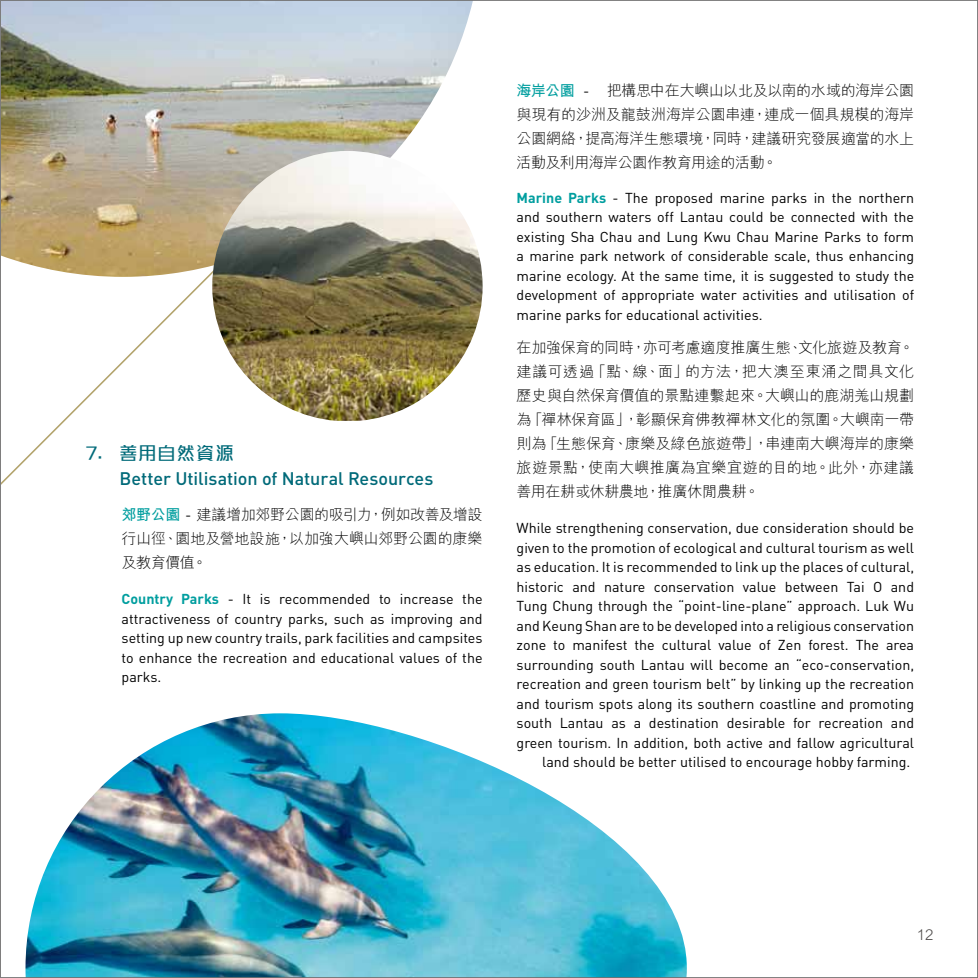
<style>
.page{position:relative;width:978px;height:978px;background:#fff}
.page>*{position:absolute;margin:0;border:0;box-sizing:border-box;transform-origin:0 0}
.t1{font:500 18px "DIN Pro";letter-spacing:-.005em;color:#006a79}
.t2{font:500 18px "M Stiff Hei HK";letter-spacing:.065em;color:#006a79}
.t3{font:300 15px/24px "M Hei HK";letter-spacing:-.015em;color:#000;text-align:justify}
.t4{font:300 15px "M Hei HK";color:#4c4948}
.t5{font:14.25px/19.5px "DIN Pro";color:#000;text-align:justify}
.s1{font-weight:700;color:#009e9f}
</style>
<div class="page">
<img style="left:2px;top:2px;width:471px;height:275px">
<img style="left:212px;top:151px;width:271px;height:270px">
<img style="left:26px;top:713px;width:661px;height:263px">
<svg style="left:0;top:0;width:1px;height:978px"></svg>
<p class="t2" style="left:85px;top:444px;width:150px">7. 善用自然資源</p>
<p class="t1" style="left:120px;top:466px;width:315px">Better Utilisation of Natural Resources</p>
<p class="t3" style="left:122px;top:502px;width:362px"><span class="s1">郊野公園</span> - 建議增加郊野公園的吸引力，例如改善及增設行山徑、園地及營地設施，以加強大嶼山郊野公園的康樂及教育價值。</p>
<p class="t5" style="left:122px;top:589px;width:363px"><span class="s1">Country Parks</span> - It is recommended to increase the attractiveness of country parks, such as improving and setting up new country trails, park facilities and campsites to enhance the recreation and educational values of the parks.</p>
<p class="t3" style="left:517px;top:78px;width:399px"><span class="s1">海岸公園</span> - 把構思中在大嶼山以北及以南的水域的海岸公園與現有的沙洲及龍鼓洲海岸公園串連，連成一個具規模的海岸公園網絡，提高海洋生態環境，同時，建議研究發展適當的水上活動及利用海岸公園作教育用途的活動。</p>
<p class="t5" style="left:517px;top:187px;width:399px"><span class="s1">Marine Parks</span> - The proposed marine parks in the northern and southern waters off Lantau could be connected with the existing Sha Chau and Lung Kwu Chau Marine Parks to form a marine park network of considerable scale, thus enhancing marine ecology. At the same time, it is suggested to study the development of appropriate water activities and utilisation of marine parks for educational activities.</p>
<p class="t3" style="left:517px;top:335px;width:399px">在加強保育的同時，亦可考慮適度推廣生態、文化旅遊及教育。建議可透過「點、線、面」的方法，把大澳至東涌之間具文化歷史與自然保育價值的景點連繫起來。大嶼山的鹿湖羗山規劃為「禪林保育區」，彰顯保育佛教禪林文化的氛圍。大嶼南一帶則為「生態保育、康樂及綠色旅遊帶」，串連南大嶼海岸的康樂旅遊景點，使南大嶼推廣為宜樂宜遊的目的地。此外，亦建議善用在耕或休耕農地，推廣休閒農耕。</p>
<p class="t5" style="left:517px;top:518px;width:399px;text-align:right">While strengthening conservation, due consideration should be given to the promotion of ecological and cultural tourism as well as education. It is recommended to link up the places of cultural, historic and nature conservation value between Tai O and Tung Chung through the “point-line-plane” approach. Luk Wu and Keung Shan are to be developed into a religious conservation zone to manifest the cultural value of Zen forest. The area surrounding south Lantau will become an “eco-conservation, recreation and green tourism belt” by linking up the recreation and tourism spots along its southern coastline and promoting south Lantau as a destination desirable for recreation and green tourism. In addition, both active and fallow agricultural land should be better utilised to encourage hobby farming.</p>
<p class="t4" style="left:917px;top:927px;width:18px">12</p>
</div>
